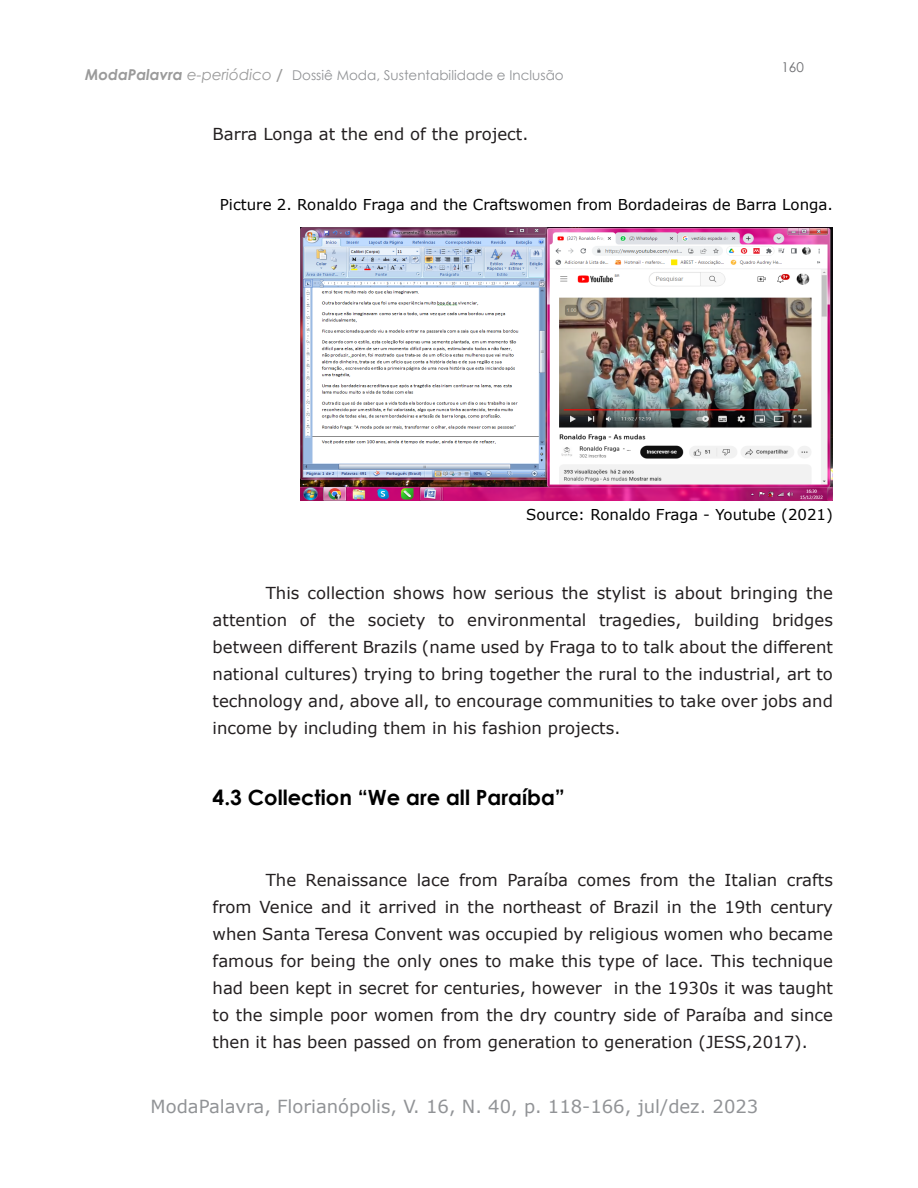
<style>
.page{position:relative;width:918px;height:1188px;background:#fff}
.page>*{position:absolute;margin:0;border:0;box-sizing:border-box;transform-origin:0 0}
.Body{font:700 21px "Century Gothic";color:#000}
.t1{font:18px "Verdana";color:#919396}
.Autores_-_Informaçõe{font:16.5px/27px "Verdana";color:#231f20;text-align:justify}
.t2{font:15px "Verdana";color:#000}
.t3{font:13.5px "Century Gothic";color:#919396}
.t4{font:13.5px "Century Gothic";color:#6c6d70}
.s1{font-weight:700;font-style:italic;font-size:15px;color:#9a9a9a}
.s2{font-style:italic;font-size:15px;color:#9a9a9a}
</style>
<div class="page">
<img style="left:301px;top:228px;width:532px;height:272px">
<p class="t3" style="left:85px;top:66px;width:480px"><span class="s1">ModaPalavra</span> <span class="s2">e-periódico</span> <span class="s1">/</span> Dossiê Moda, Sustentabilidade e Inclusão</p>
<p class="Autores_-_Informaçõe" style="left:213px;top:121px;width:317px">Barra Longa at the end of the project.</p>
<p class="t4" style="left:782px;top:58px;width:24px">160</p>
<p class="t2" style="left:220px;top:194px;width:615px">Picture 2. Ronaldo Fraga and the Craftswomen from Bordadeiras de Barra Longa.</p>
<p class="t2" style="left:526px;top:504px;width:308px">Source: Ronaldo Fraga - Youtube (2021)</p>
<p class="Autores_-_Informaçõe" style="left:213px;top:580px;width:622px;text-indent:53px">This collection shows how serious the stylist is about bringing the attention of the society to environmental tragedies, building bridges between different Brazils (name used by Fraga to to talk about the different national cultures) trying to bring together the rural to the industrial, art to technology and, above all, to encourage communities to take over jobs and income by including them in his fashion projects.</p>
<p class="Body" style="left:213px;top:781px;width:354px">4.3 Collection “We are all Paraíba”</p>
<p class="Autores_-_Informaçõe" style="left:213px;top:866px;width:622px;text-indent:53px">The Renaissance lace from Paraíba comes from the Italian crafts from Venice and it arrived in the northeast of Brazil in the 19th century when Santa Teresa Convent was occupied by religious women who became famous for being the only ones to make this type of lace. This technique had been kept in secret for centuries, however in the 1930s it was taught to the simple poor women from the dry country side of Paraíba and since then it has been passed on from generation to generation (JESS,2017).</p>
<p class="t1" style="left:151px;top:1094px;width:609px">ModaPalavra, Florianópolis, V. 16, N. 40, p. 118-166, jul/dez. 2023</p>
</div>
